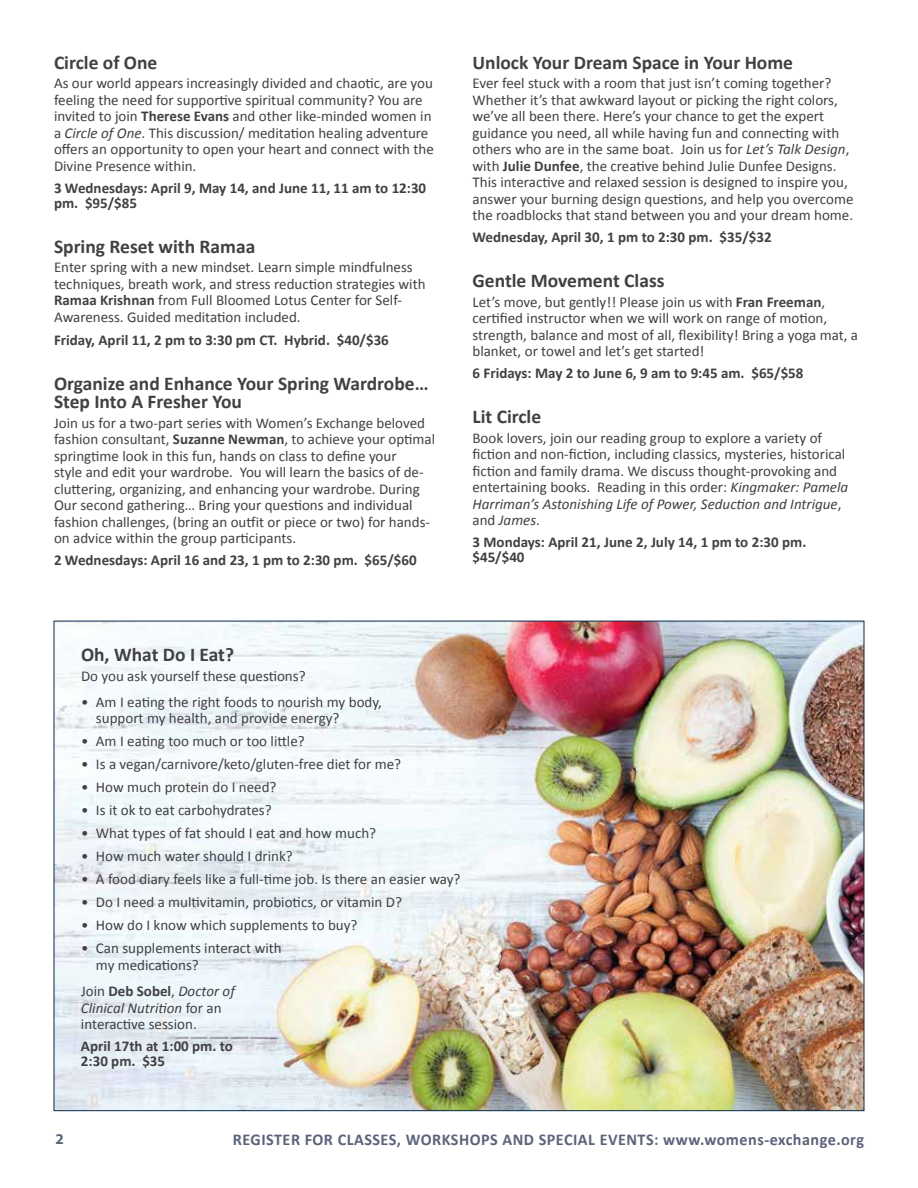
<style>
.page{position:relative;width:918px;height:1188px;background:#fff}
.page>*{position:absolute;margin:0;border:0;box-sizing:border-box;transform-origin:0 0}
.t1{font:700 19.5px/18px "Calibri";color:#414042}
.t2{font:700 16.5px "Calibri";letter-spacing:.03em;color:#5c637a}
.t3{font:15px/16.5px "Calibri";color:#414042}
.t4{font:700 15px/15px "Calibri";color:#414042}
.t5{font:700 15px "Myriad Pro";color:#5c637a}
.s1{font-weight:700}
.s2{font-style:italic}
</style>
<div class="page">
<img style="left:56px;top:623px;width:806px;height:486px">
<h1 class="t1" style="left:54px;top:52px;width:105px">Circle of One</h1>
<p class="t3" style="left:54px;top:75px;width:381px">As our world appears increasingly divided and chaotic, are you feeling the need for supportive spiritual community? You are invited to join <span class="s1">Therese Evans</span> and other like-minded women in a <span class="s2">Circle of One</span>. This discussion/ meditation healing adventure offers an opportunity to open your heart and connect with the Divine Presence within.</p>
<p class="t4" style="left:54px;top:180px;width:374px">3 Wednesdays: April 9, May 14, and June 11, 11 am to 12:30 pm. $95/$85</p>
<h1 class="t1" style="left:54px;top:236px;width:203px">Spring Reset with Ramaa</h1>
<p class="t3" style="left:54px;top:259px;width:373px">Enter spring with a new mindset. Learn simple mindfulness techniques, breath work, and stress reduction strategies with <span class="s1">Ramaa Krishnan</span> from Full Bloomed Lotus Center for Self-Awareness. Guided meditation included.</p>
<p class="t4" style="left:54px;top:332px;width:336px">Friday, April 11, 2 pm to 3:30 pm CT. Hybrid. $40/$36</p>
<h1 class="t1" style="left:54px;top:374px;width:376px">Organize and Enhance Your Spring Wardrobe…<br>Step Into A Fresher You</h1>
<p class="t3" style="left:54px;top:414px;width:383px">Join us for a two-part series with Women’s Exchange beloved fashion consultant, <span class="s1">Suzanne Newman</span>, to achieve your optimal springtime look in this fun, hands on class to define your<br>style and edit your wardrobe. You will learn the basics of de&shy;cluttering, organizing, and enhancing your wardrobe. During Our second gathering… Bring your questions and individual fashion challenges, (bring an outfit or piece or two) for hands&shy;on advice within the group participants.</p>
<p class="t4" style="left:54px;top:552px;width:364px">2 Wednesdays: April 16 and 23, 1 pm to 2:30 pm. $65/$60</p>
<h1 class="t1" style="left:472px;top:52px;width:322px">Unlock Your Dream Space in Your Home</h1>
<p class="t3" style="left:472px;top:75px;width:382px">Ever feel stuck with a room that just isn’t coming together?<br>Whether it’s that awkward layout or picking the right colors, we’ve all been there. Here’s your chance to get the expert guidance you need, all while having fun and connecting with others who are in the same boat. Join us for <span class="s2">Let’s Talk Design</span>, with <span class="s1">Julie Dunfee</span>, the creative behind Julie Dunfee Designs.<br>This interactive and relaxed session is designed to inspire you, answer your burning design questions, and help you overcome the roadblocks that stand between you and your dream home.</p>
<p class="t4" style="left:472px;top:229px;width:301px">Wednesday, April 30, 1 pm to 2:30 pm. $35/$32</p>
<h1 class="t1" style="left:472px;top:271px;width:194px">Gentle Movement Class</h1>
<p class="t3" style="left:472px;top:293px;width:387px">Let’s move, but gently!! Please join us with <span class="s1">Fran Freeman</span>, certified instructor when we will work on range of motion, strength, balance and most of all, flexibility! Bring a yoga mat, a blanket, or towel and let’s get started!</p>
<p class="t4" style="left:472px;top:365px;width:333px">6 Fridays: May 2 to June 6, 9 am to 9:45 am. $65/$58</p>
<h1 class="t1" style="left:472px;top:407px;width:70px">Lit Circle</h1>
<p class="t3" style="left:472px;top:429px;width:377px">Book lovers, join our reading group to explore a variety of fiction and non-fiction, including classics, mysteries, historical fiction and family drama. We discuss thought-provoking and entertaining books. Reading in this order: <span class="s2">Kingmaker: Pamela Harriman’s Astonishing Life of Power, Seduction and Intrigue</span>, and <span class="s2">James</span>.</p>
<p class="t4" style="left:472px;top:534px;width:335px">3 Mondays: April 21, June 2, July 14, 1 pm to 2:30 pm. $45/$40</p>
<h1 class="t1" style="left:81px;top:645px;width:155px">Oh, What Do I Eat?</h1>
<p class="t3" style="left:81px;top:667px;width:226px">Do you ask yourself these questions?</p>
<p class="t3" style="left:96px;top:693px;width:287px;text-indent:-15px">• Am I eating the right foods to nourish my body, support my health, and provide energy?</p>
<p class="t3" style="left:81px;top:733px;width:225px">• Am I eating too much or too little?</p>
<p class="t3" style="left:81px;top:756px;width:322px">• Is a vegan/carnivore/keto/gluten-free diet for me?</p>
<p class="t3" style="left:81px;top:779px;width:197px">• How much protein do I need?</p>
<p class="t3" style="left:81px;top:802px;width:192px">• Is it ok to eat carbohydrates?</p>
<p class="t3" style="left:81px;top:825px;width:297px">• What types of fat should I eat and how much?</p>
<p class="t3" style="left:81px;top:848px;width:213px">• How much water should I drink?</p>
<p class="t3" style="left:81px;top:871px;width:381px">• A food diary feels like a full-time job. Is there an easier way?</p>
<p class="t3" style="left:81px;top:894px;width:323px">• Do I need a multivitamin, probiotics, or vitamin D?</p>
<p class="t3" style="left:81px;top:917px;width:278px">• How do I know which supplements to buy?</p>
<p class="t3" style="left:96px;top:940px;width:187px;text-indent:-15px">• Can supplements interact with my medications?</p>
<p class="t3" style="left:81px;top:983px;width:155px">Join <span class="s1">Deb Sobel</span>, <span class="s2">Doctor of<br>Clinical Nutrition</span> for an interactive session.</p>
<p class="t4" style="left:81px;top:1038px;width:154px">April 17th at 1:00 pm. to<br>2:30 pm. $35</p>
<p class="t5" style="left:56px;top:1129px;width:10px">2</p>
<p class="t2" style="left:233px;top:1128px;width:633px">REGISTER FOR CLASSES, WORKSHOPS AND SPECIAL EVENTS: www.womens-exchange.org</p>
</div>
